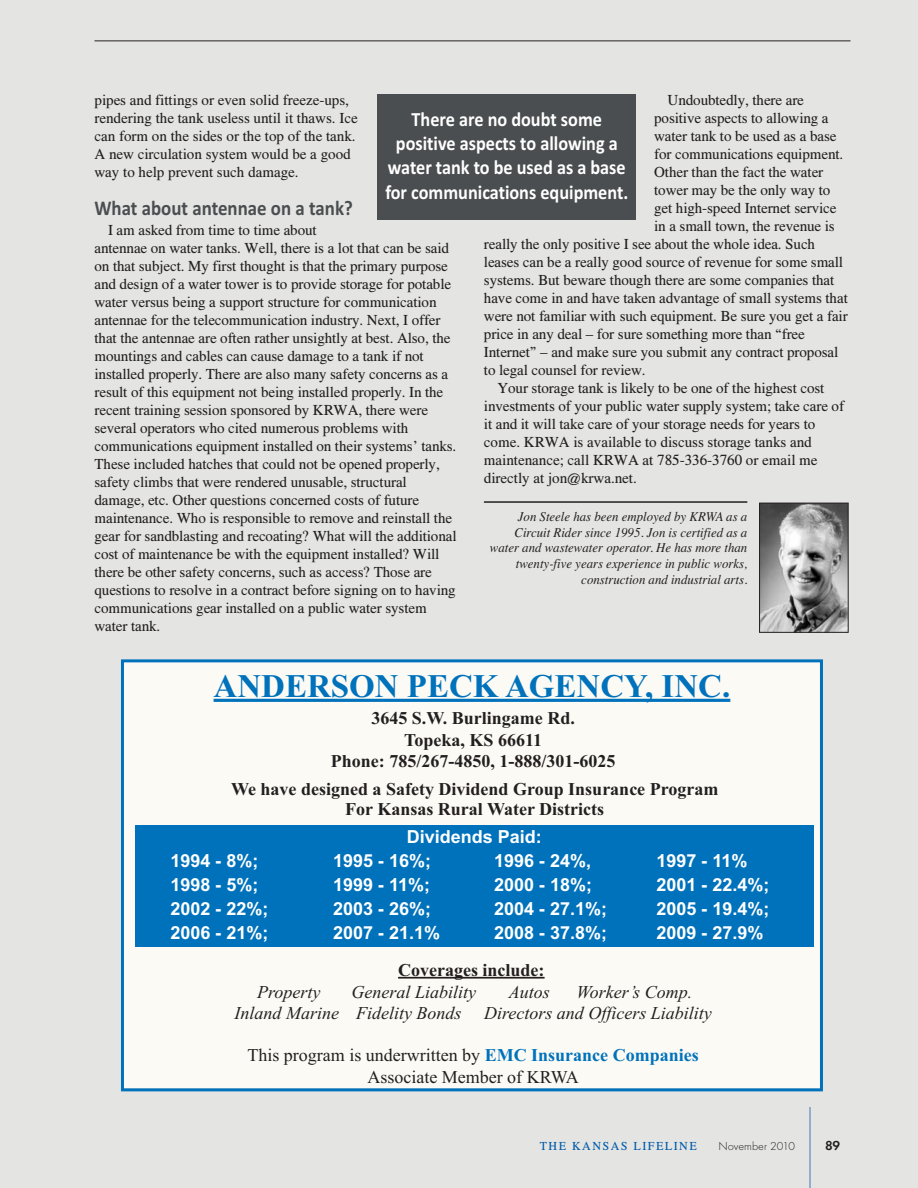
<style>
.page{position:relative;width:918px;height:1188px;background:#e4e5e3}
.page>*{position:absolute;margin:0;border:0;box-sizing:border-box;transform-origin:0 0}
.t1{font:700 33px "Times New Roman";color:#0072bb}
.t2{font:700 21px "Calibri";color:#4a4e50;scale:.9 1}
.t3{font:700 20.25px/24.3px "Calibri";color:#fff;text-align:center;scale:.9 1}
.t4{font:700 18px "Arial";color:#fff}
.t5{font:700 18px/21px "Times New Roman";color:#231f20;text-align:center}
.t6{font:italic 18px "Times New Roman";color:#231f20}
.t7{font:18px/21.6px "Times New Roman";color:#231f20;text-align:center}
.t8{font:15px/18px "Times CSATT";letter-spacing:-.005em;color:#231f20}
.t9{font:italic 13.5px/15.8px "Times";color:#231f20;text-align:right;scale:.95 1}
.t10{font:600 13.5px "Futura T";color:#231f20}
.t11{font:12px "Times CSATT";letter-spacing:.125em;color:#015ba9}
.t12{font:300 12px "Futura T";color:#231f20}
.s1{font-weight:700;color:#0072bb}
</style>
<div class="page">
<hr style="left:484px;top:501px;width:263px;height:2px;background:#231f20">
<img style="left:761px;top:505px;width:85px;height:126px">
<div style="left:759px;top:503px;width:89px;height:130px;border:1px solid #231f20"></div>
<div style="left:124px;top:662px;width:696px;height:426px;background:#fcfaf5"></div>
<div style="left:121px;top:659px;width:702px;height:432px;border:3px solid #0072bb"></div>
<hr style="left:214px;top:699px;width:516px;height:3px;background:#0072bb">
<div style="left:135px;top:826px;width:679px;height:121px;background:#0072bb"></div>
<hr style="left:398px;top:977px;width:147px;height:2px;background:#231f20">
<div style="left:377px;top:94px;width:259px;height:126px;background:#4a4e50"></div>
<hr style="left:810px;top:1107px;width:1px;height:81px;background:#4975b9">
<hr style="left:94px;top:40px;width:756px;height:1px;background:#231f20">
<p class="t8" style="left:668px;top:92px;width:138px">Undoubtedly, there are</p>
<p class="t8" style="left:654px;top:110px;width:176px">positive aspects to allowing a</p>
<p class="t8" style="left:654px;top:128px;width:184px">water tank to be used as a base</p>
<p class="t8" style="left:654px;top:146px;width:191px">for communications equipment.</p>
<p class="t8" style="left:654px;top:164px;width:171px">Other than the fact the water</p>
<p class="t8" style="left:654px;top:182px;width:178px">tower may be the only way to</p>
<p class="t8" style="left:654px;top:200px;width:184px">get high-speed Internet service</p>
<p class="t8" style="left:654px;top:218px;width:182px">in a small town, the revenue is</p>
<p class="t8" style="left:484px;top:236px;width:333px">really the only positive I see about the whole idea. Such</p>
<p class="t8" style="left:484px;top:254px;width:361px">leases can be a really good source of revenue for some small</p>
<p class="t8" style="left:484px;top:272px;width:352px">systems. But beware though there are some companies that</p>
<p class="t8" style="left:484px;top:290px;width:365px">have come in and have taken advantage of small systems that</p>
<p class="t8" style="left:484px;top:308px;width:365px">were not familiar with such equipment. Be sure you get a fair</p>
<p class="t8" style="left:484px;top:326px;width:322px">price in any deal – for sure something more than “free</p>
<p class="t8" style="left:484px;top:344px;width:356px">Internet” – and make sure you submit any contract proposal</p>
<p class="t8" style="left:484px;top:362px;width:163px">to legal counsel for review.</p>
<p class="t8" style="left:497px;top:380px;width:329px">Your storage tank is likely to be one of the highest cost</p>
<p class="t8" style="left:484px;top:398px;width:362px">investments of your public water supply system; take care of</p>
<p class="t8" style="left:484px;top:416px;width:333px">it and it will take care of your storage needs for years to</p>
<p class="t8" style="left:484px;top:434px;width:329px">come. KRWA is available to discuss storage tanks and</p>
<p class="t8" style="left:484px;top:452px;width:335px">maintenance; call KRWA at 785-336-3760 or email me</p>
<p class="t8" style="left:484px;top:470px;width:154px">directly at jon@krwa.net.</p>
<p class="t9" style="left:490px;top:510px;width:273px">Jon Steele has been employed by KRWA as a Circuit Rider since 1995. Jon is certified as a water and wastewater operator. He has more than twenty-five years experience in public works, construction and industrial arts.</p>
<p class="t8" style="left:94px;top:92px;width:265px">pipes and fittings or even solid freeze-ups, rendering the tank useless until it thaws. Ice can form on the sides or the top of the tank.<br>A new circulation system would be a good way to help prevent such damage.</p>
<h2 class="t2" style="left:94px;top:200px;width:289px">What about antennae on a tank?</h2>
<p class="t8" style="left:94px;top:222px;width:364px;text-indent:14px">I am asked from time to time about<br>antennae on water tanks. Well, there is a lot that can be said on that subject. My first thought is that the primary purpose and design of a water tower is to provide storage for potable water versus being a support structure for communication antennae for the telecommunication industry. Next, I offer that the antennae are often rather unsightly at best. Also, the mountings and cables can cause damage to a tank if not installed properly. There are also many safety concerns as a result of this equipment not being installed properly. In the recent training session sponsored by KRWA, there were several operators who cited numerous problems with communications equipment installed on their systems’ tanks.<br>These included hatches that could not be opened properly, safety climbs that were rendered unusable, structural damage, etc. Other questions concerned costs of future maintenance. Who is responsible to remove and reinstall the gear for sandblasting and recoating? What will the additional cost of maintenance be with the equipment installed? Will there be other safety concerns, such as access? Those are questions to resolve in a contract before signing on to having communications gear installed on a public water system water tank.</p>
<h3 class="t3" style="left:385px;top:109px;width:271px">There are no doubt some positive aspects to allowing a water tank to be used as a base for communications equipment.</h3>
<h1 class="t1" style="left:214px;top:675px;width:518px">ANDERSON PECK AGENCY, INC.</h1>
<p class="t5" style="left:331px;top:710px;width:286px">3645 S.W. Burlingame Rd.<br>Topeka, KS 66611<br>Phone: 785/267-4850, 1-888/301-6025</p>
<p class="t5" style="left:231px;top:781px;width:489px;line-height:19.5px">We have designed a Safety Dividend Group Insurance Program<br>For Kansas Rural Water Districts</p>
<p class="t4" style="left:407px;top:830px;width:137px">Dividends Paid:</p>
<p class="t4" style="left:170px;top:854px;width:90px">1994 - 8%;</p>
<p class="t4" style="left:333px;top:854px;width:100px">1995 - 16%;</p>
<p class="t4" style="left:494px;top:854px;width:99px">1996 - 24%,</p>
<p class="t4" style="left:656px;top:854px;width:93px">1997 - 11%</p>
<p class="t4" style="left:170px;top:878px;width:90px">1998 - 5%;</p>
<p class="t4" style="left:333px;top:878px;width:99px">1999 - 11%;</p>
<p class="t4" style="left:494px;top:878px;width:100px">2000 - 18%;</p>
<p class="t4" style="left:656px;top:878px;width:115px">2001 - 22.4%;</p>
<p class="t4" style="left:170px;top:902px;width:100px">2002 - 22%;</p>
<p class="t4" style="left:333px;top:902px;width:100px">2003 - 26%;</p>
<p class="t4" style="left:494px;top:902px;width:115px">2004 - 27.1%;</p>
<p class="t4" style="left:656px;top:902px;width:115px">2005 - 19.4%;</p>
<p class="t4" style="left:170px;top:926px;width:100px">2006 - 21%;</p>
<p class="t4" style="left:333px;top:926px;width:109px">2007 - 21.1%</p>
<p class="t4" style="left:494px;top:926px;width:115px">2008 - 37.8%;</p>
<p class="t4" style="left:656px;top:926px;width:109px">2009 - 27.9%</p>
<p class="t5" style="left:398px;top:961px;width:148px">Coverages include:</p>
<p class="t6" style="left:257px;top:981px;width:65px">Property</p>
<p class="t6" style="left:352px;top:981px;width:126px">General Liability</p>
<p class="t6" style="left:509px;top:981px;width:43px">Autos</p>
<p class="t6" style="left:577px;top:981px;width:117px">Worker’s Comp.</p>
<p class="t6" style="left:235px;top:1002px;width:228px">Inland Marine Fidelity Bonds</p>
<p class="t6" style="left:484px;top:1002px;width:229px">Directors and Officers Liability</p>
<p class="t7" style="left:247px;top:1046px;width:453px">This program is underwritten by <span class="s1">EMC Insurance Companies<br></span>Associate Member of KRWA</p>
<p class="t11" style="left:540px;top:1141px;width:158px">THE KANSAS LIFELINE</p>
<p class="t12" style="left:719px;top:1141px;width:78px">November 2010</p>
<p class="t10" style="left:825px;top:1140px;width:17px">89</p>
</div>
